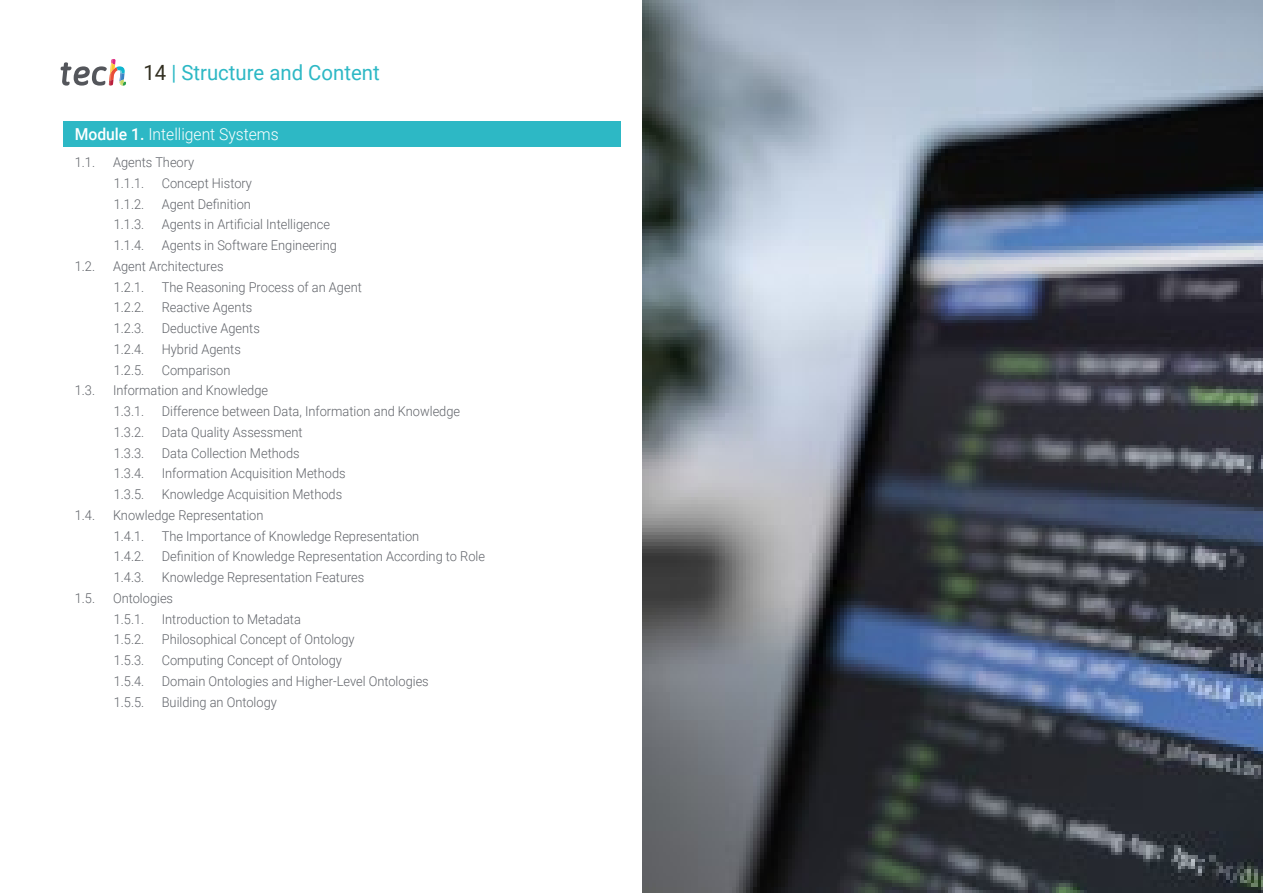
<style>
.page{position:relative;width:1263px;height:893px;background:#fff}
.page>*{position:absolute;margin:0;border:0;box-sizing:border-box;transform-origin:0 0}
.t1{font:21px "Roboto";color:#2db8c5}
.t2{font:300 16.5px "Roboto";color:#fff;scale:.95 1}
.t3{font:300 13.5px/20.7px "Roboto";color:#61646a;scale:.95 1}
.s1{color:#312e20}
.s2{font-weight:500}
</style>
<div class="page">
<div style="left:64px;top:121px;width:557px;height:25px;background:#2db8c5"></div>
<svg style="left:61px;top:59px;width:65px;height:27px"></svg>
<img style="left:642px;top:0;width:621px;height:893px">
<h1 class="t1" style="left:144px;top:57px;width:238px"><span class="s1">14</span> | Structure and Content</h1>
<p class="t2" style="left:75px;top:123px;width:216px"><span class="s2">Module 1.</span> Intelligent Systems</p>
<p class="t3" style="left:75px;top:151px;width:23px">1.1.</p>
<p class="t3" style="left:113px;top:151px;width:87px">Agents Theory<br>1.1.1.</p>
<p class="t3" style="left:162px;top:172px;width:97px">Concept History</p>
<p class="t3" style="left:114px;top:193px;width:34px">1.1.2.</p>
<p class="t3" style="left:162px;top:193px;width:95px">Agent Definition</p>
<p class="t3" style="left:114px;top:214px;width:34px">1.1.3.</p>
<p class="t3" style="left:162px;top:214px;width:179px">Agents in Artificial Intelligence</p>
<p class="t3" style="left:114px;top:234px;width:34px">1.1.4.</p>
<p class="t3" style="left:162px;top:234px;width:186px">Agents in Software Engineering</p>
<p class="t3" style="left:75px;top:255px;width:23px">1.2.</p>
<p class="t3" style="left:113px;top:255px;width:118px">Agent Architectures<br>1.2.1.</p>
<p class="t3" style="left:162px;top:276px;width:212px">The Reasoning Process of an Agent</p>
<p class="t3" style="left:114px;top:297px;width:34px">1.2.2.</p>
<p class="t3" style="left:162px;top:297px;width:97px">Reactive Agents</p>
<p class="t3" style="left:114px;top:317px;width:34px">1.2.3.</p>
<p class="t3" style="left:162px;top:317px;width:105px">Deductive Agents</p>
<p class="t3" style="left:114px;top:338px;width:34px">1.2.4.</p>
<p class="t3" style="left:162px;top:338px;width:85px">Hybrid Agents</p>
<p class="t3" style="left:114px;top:359px;width:34px">1.2.5.</p>
<p class="t3" style="left:162px;top:359px;width:74px">Comparison</p>
<p class="t3" style="left:75px;top:380px;width:23px">1.3.</p>
<p class="t3" style="left:113px;top:380px;width:165px">Information and Knowledge<br>1.3.1.</p>
<p class="t3" style="left:162px;top:400px;width:316px">Difference between Data, Information and Knowledge</p>
<p class="t3" style="left:114px;top:421px;width:34px">1.3.2.</p>
<p class="t3" style="left:162px;top:421px;width:150px">Data Quality Assessment</p>
<p class="t3" style="left:114px;top:442px;width:34px">1.3.3.</p>
<p class="t3" style="left:162px;top:442px;width:147px">Data Collection Methods</p>
<p class="t3" style="left:114px;top:463px;width:34px">1.3.4.</p>
<p class="t3" style="left:162px;top:463px;width:195px">Information Acquisition Methods</p>
<p class="t3" style="left:114px;top:483px;width:34px">1.3.5.</p>
<p class="t3" style="left:162px;top:483px;width:191px">Knowledge Acquisition Methods</p>
<p class="t3" style="left:75px;top:504px;width:23px">1.4.</p>
<p class="t3" style="left:113px;top:504px;width:160px">Knowledge Representation<br>1.4.1.</p>
<p class="t3" style="left:162px;top:525px;width:273px">The Importance of Knowledge Representation</p>
<p class="t3" style="left:114px;top:546px;width:34px">1.4.2.</p>
<p class="t3" style="left:162px;top:546px;width:342px">Definition of Knowledge Representation According to Role</p>
<p class="t3" style="left:114px;top:566px;width:34px">1.4.3.</p>
<p class="t3" style="left:162px;top:566px;width:215px">Knowledge Representation Features</p>
<p class="t3" style="left:75px;top:587px;width:23px">1.5.</p>
<p class="t3" style="left:113px;top:587px;width:65px">Ontologies<br>1.5.1.</p>
<p class="t3" style="left:162px;top:608px;width:148px">Introduction to Metadata</p>
<p class="t3" style="left:114px;top:629px;width:34px">1.5.2.</p>
<p class="t3" style="left:162px;top:629px;width:205px">Philosophical Concept of Ontology</p>
<p class="t3" style="left:114px;top:649px;width:34px">1.5.3.</p>
<p class="t3" style="left:162px;top:649px;width:191px">Computing Concept of Ontology</p>
<p class="t3" style="left:114px;top:670px;width:34px">1.5.4.</p>
<p class="t3" style="left:162px;top:670px;width:283px">Domain Ontologies and Higher-Level Ontologies</p>
<p class="t3" style="left:114px;top:691px;width:34px">1.5.5.</p>
<p class="t3" style="left:162px;top:691px;width:123px">Building an Ontology</p>
</div>
